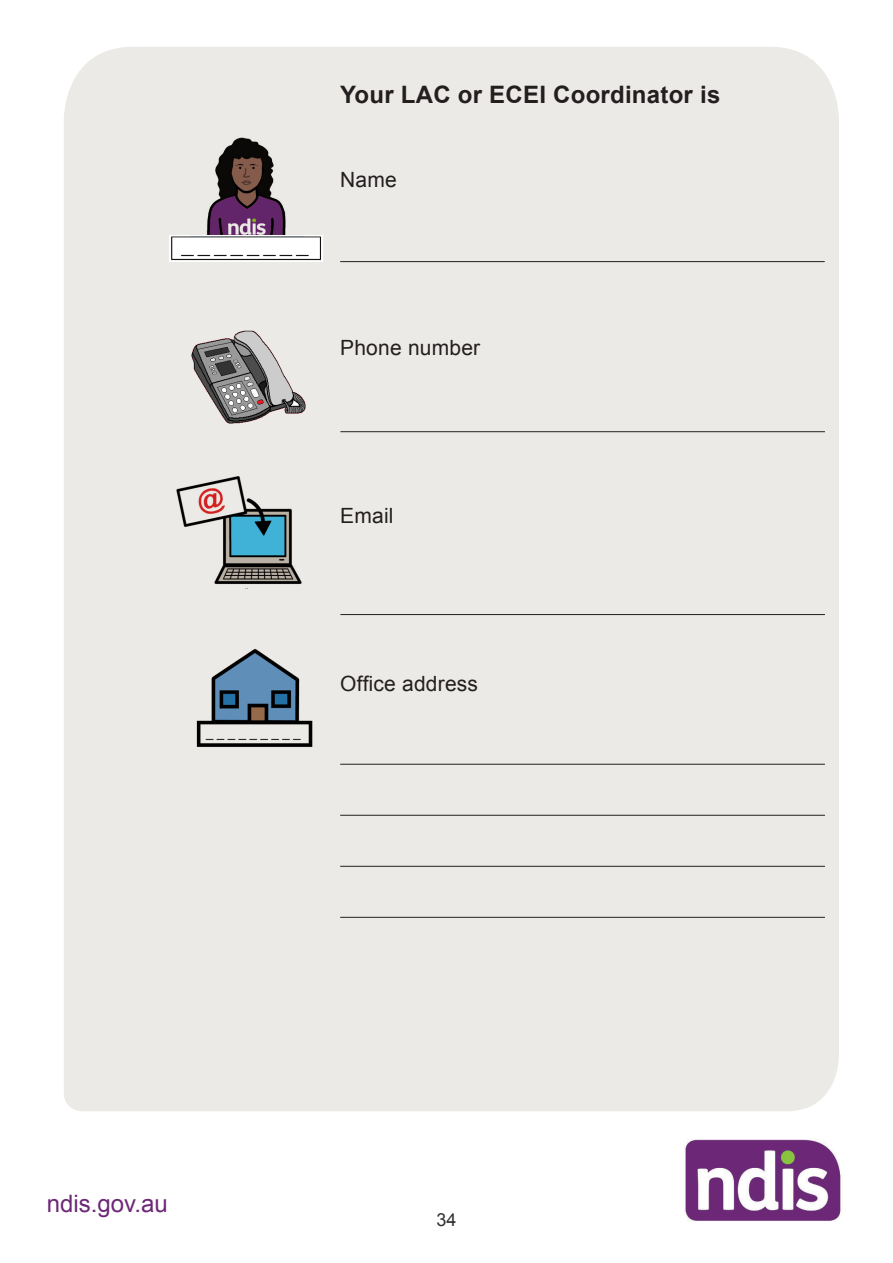
<style>
.page{position:relative;width:893px;height:1263px;background:#fff}
.page>*{position:absolute;margin:0;border:0;box-sizing:border-box;transform-origin:0 0}
.t1{font:700 24px "Arial";letter-spacing:.01em;color:#231f20}
.t2{font:24px "Arial";color:#6c2876}
.t3{font:21px "Arial";letter-spacing:.01em;color:#231f20}
.t4{font:18px "Arial";color:#312f30}
</style>
<div class="page">
<img style="left:684px;top:1139px;width:157px;height:83px">
<div style="left:64px;top:47px;width:775px;height:1064px;background:#eceae6"></div>
<img style="left:201px;top:129px;width:95px;height:106px">
<img style="left:172px;top:238px;width:148px;height:21px">
<div style="left:169px;top:235px;width:154px;height:27px;border:2px solid #fff"></div>
<hr style="left:340px;top:261px;width:485px;height:1px;background:#231f20">
<hr style="left:340px;top:431px;width:485px;height:1px;background:#231f20">
<hr style="left:340px;top:614px;width:485px;height:1px;background:#231f20">
<img style="left:175px;top:314px;width:144px;height:124px">
<img style="left:166px;top:470px;width:153px;height:118px">
<img style="left:190px;top:642px;width:129px;height:109px">
<hr style="left:340px;top:764px;width:485px;height:1px;background:#231f20">
<hr style="left:340px;top:815px;width:485px;height:1px;background:#231f20">
<hr style="left:340px;top:866px;width:485px;height:1px;background:#231f20">
<hr style="left:340px;top:917px;width:485px;height:1px;background:#231f20">
<p class="t1" style="left:340px;top:85px;width:382px">Your LAC or ECEI Coordinator is</p>
<p class="t3" style="left:340px;top:167px;width:58px">Name</p>
<p class="t3" style="left:340px;top:333px;width:142px">Phone number</p>
<p class="t3" style="left:340px;top:501px;width:55px">Email</p>
<p class="t3" style="left:340px;top:669px;width:139px">Office address</p>
<p class="t2" style="left:47px;top:1195px;width:122px">ndis.gov.au</p>
<p class="t4" style="left:436px;top:1209px;width:22px">34</p>
</div>
